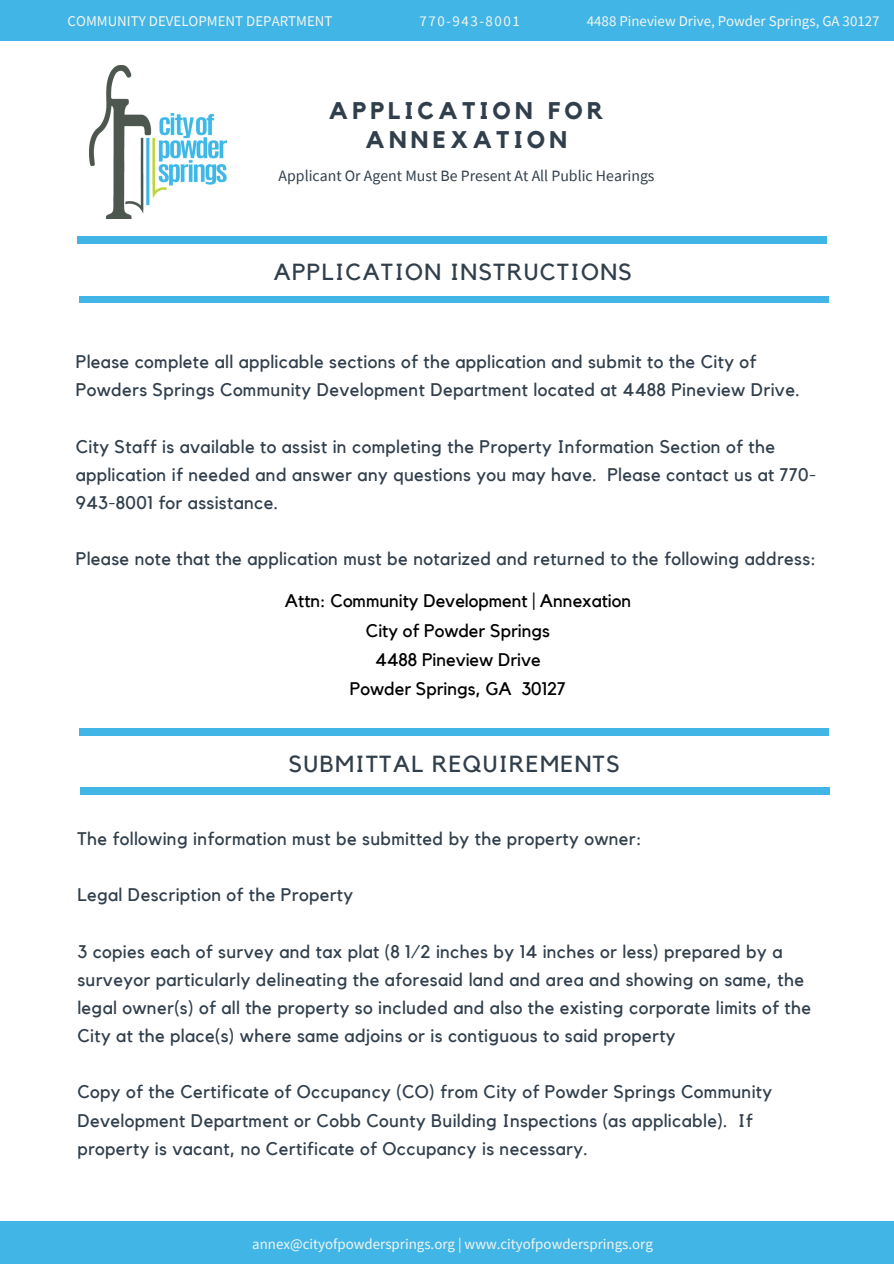
<style>
.page{position:relative;width:894px;height:1264px;background:#fff}
.page>*{position:absolute;margin:0;border:0;box-sizing:border-box;transform-origin:0 0}
.t1{font:700 24px/28.2px "Kollektif";letter-spacing:.18em;color:#313f4c;text-align:center}
.t2{font:23.25px "Kollektif";letter-spacing:.06em;color:#313f4c}
.t3{font:18.15px/28.2px "Kollektif";letter-spacing:.02em;color:#313f4c}
.t4{font:18.15px/29.2px "Kollektif";color:#000;text-align:center}
.t5{font:15.75px "Source Sans Pro";color:#313f4c}
.t6{font:14.85px "Source Sans Pro";color:#f4f5ef}
.t7{font:14.85px "Source Sans Pro";letter-spacing:.105em;color:#f4f5ef}
</style>
<div class="page">
<div style="left:0;top:0;width:893px;height:40px;background:#41b6e6"></div>
<div style="left:77px;top:237px;width:749px;height:6px;background:#41b6e6"></div>
<div style="left:79px;top:296px;width:749px;height:7px;background:#41b6e6"></div>
<div style="left:79px;top:728px;width:749px;height:7px;background:#41b6e6"></div>
<div style="left:80px;top:787px;width:749px;height:7px;background:#41b6e6"></div>
<div style="left:0;top:1221px;width:893px;height:42px;background:#41b6e6"></div>
<img style="left:89px;top:66px;width:138px;height:153px">
<p class="t6" style="left:68px;top:12px;width:266px">COMMUNITY DEVELOPMENT DEPARTMENT</p>
<p class="t7" style="left:419px;top:12px;width:102px">770-943-8001</p>
<p class="t6" style="left:586px;top:12px;width:294px">4488 Pineview Drive, Powder Springs, GA 30127</p>
<h1 class="t1" style="left:329px;top:98px;width:276px">APPLICATION FOR<br>ANNEXATION</h1>
<p class="t5" style="left:278px;top:165px;width:377px">Applicant Or Agent Must Be Present At All Public Hearings</p>
<p class="t2" style="left:273px;top:261px;width:360px">APPLICATION INSTRUCTIONS</p>
<p class="t3" style="left:76px;top:348px;width:725px">Please complete all applicable sections of the application and submit to the City of<br>Powders Springs Community Development Department located at 4488 Pineview Drive.</p>
<p class="t3" style="left:76px;top:433px;width:741px">City Staff is available to assist in completing the Property Information Section of the application if needed and answer any questions you may have. Please contact us at 770-<br>943-8001 for assistance.</p>
<p class="t3" style="left:76px;top:545px;width:741px">Please note that the application must be notarized and returned to the following address:</p>
<p class="t4" style="left:285px;top:587px;width:347px">Attn: Community Development | Annexation<br>City of Powder Springs<br>4488 Pineview Drive<br>Powder Springs, GA 30127</p>
<p class="t2" style="left:289px;top:753px;width:332px">SUBMITTAL REQUIREMENTS</p>
<p class="t3" style="left:77px;top:825px;width:565px">The following information must be submitted by the property owner:</p>
<p class="t3" style="left:77px;top:881px;width:277px">Legal Description of the Property</p>
<p class="t3" style="left:77px;top:937px;width:735px">3 copies each of survey and tax plat (8 1/2 inches by 14 inches or less) prepared by a surveyor particularly delineating the aforesaid land and area and showing on same, the legal owner(s) of all the property so included and also the existing corporate limits of the City at the place(s) where same adjoins or is contiguous to said property</p>
<p class="t3" style="left:77px;top:1078px;width:696px">Copy of the Certificate of Occupancy (CO) from City of Powder Springs Community<br>Development Department or Cobb County Building Inspections (as applicable). If property is vacant, no Certificate of Occupancy is necessary.</p>
<p class="t6" style="left:252px;top:1234px;width:402px">annex@cityofpowdersprings.org | www.cityofpowdersprings.org</p>
</div>
